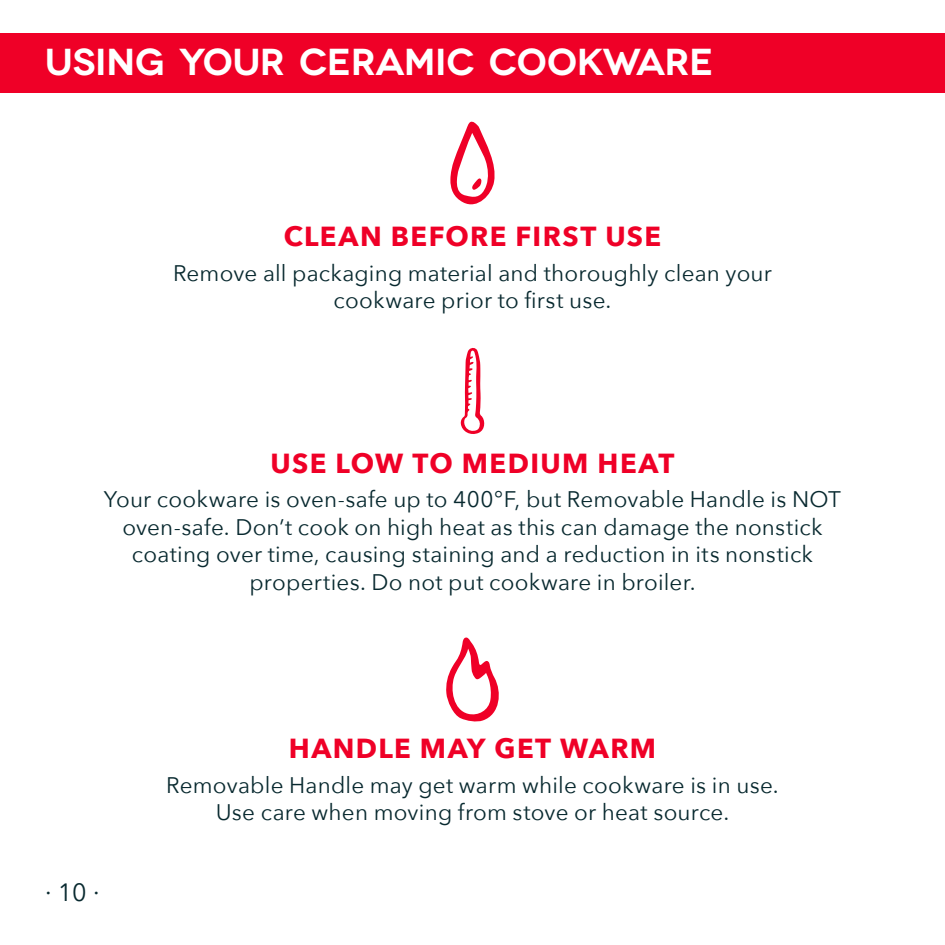
<style>
.page{position:relative;width:945px;height:945px;background:#fff}
.page>*{position:absolute;margin:0;border:0;box-sizing:border-box;transform-origin:0 0}
.Page_Title{font:600 37.5px "Novecentowide";letter-spacing:-.01em;color:#fff}
.Page_Subheads_-_Cent{font:700 27.5px "Avenir Next";letter-spacing:.05em;color:#ef0027}
.t1{font:25px "Avenir Next";color:#08292f}
.Body_Text_-_Centered{font:22.5px/27.5px "Avenir Next";letter-spacing:.01em;color:#08292f;text-align:center}
</style>
<div class="page">
<div style="left:0;top:34px;width:945px;height:59px;background:#ef0027"></div>
<svg style="left:450px;top:121px;width:45px;height:84px"></svg>
<svg style="left:461px;top:347px;width:24px;height:87px"></svg>
<svg style="left:446px;top:637px;width:53px;height:85px"></svg>
<p class="Page_Title" style="left:45px;top:40px;width:670px">USING YOUR CERAMIC COOKWARE</p>
<p class="Page_Subheads_-_Cent" style="left:284px;top:213px;width:379px">CLEAN BEFORE FIRST USE</p>
<p class="Body_Text_-_Centered" style="left:173px;top:258px;width:600px">Remove all packaging material and thoroughly clean your cookware prior to first use.</p>
<p class="Page_Subheads_-_Cent" style="left:271px;top:439px;width:405px">USE LOW TO MEDIUM HEAT</p>
<p class="Body_Text_-_Centered" style="left:104px;top:485px;width:739px">Your cookware is oven-safe up to 400°F, but Removable Handle is NOT oven-safe. Don’t cook on high heat as this can damage the nonstick coating over time, causing staining and a reduction in its nonstick properties. Do not put cookware in broiler.</p>
<p class="Page_Subheads_-_Cent" style="left:289px;top:725px;width:369px">HANDLE MAY GET WARM</p>
<p class="t1" style="left:45px;top:872px;width:56px">∙ 10 ∙</p>
<p class="Body_Text_-_Centered" style="left:166px;top:770px;width:614px">Removable Handle may get warm while cookware is in use.<br>Use care when moving from stove or heat source.</p>
</div>
